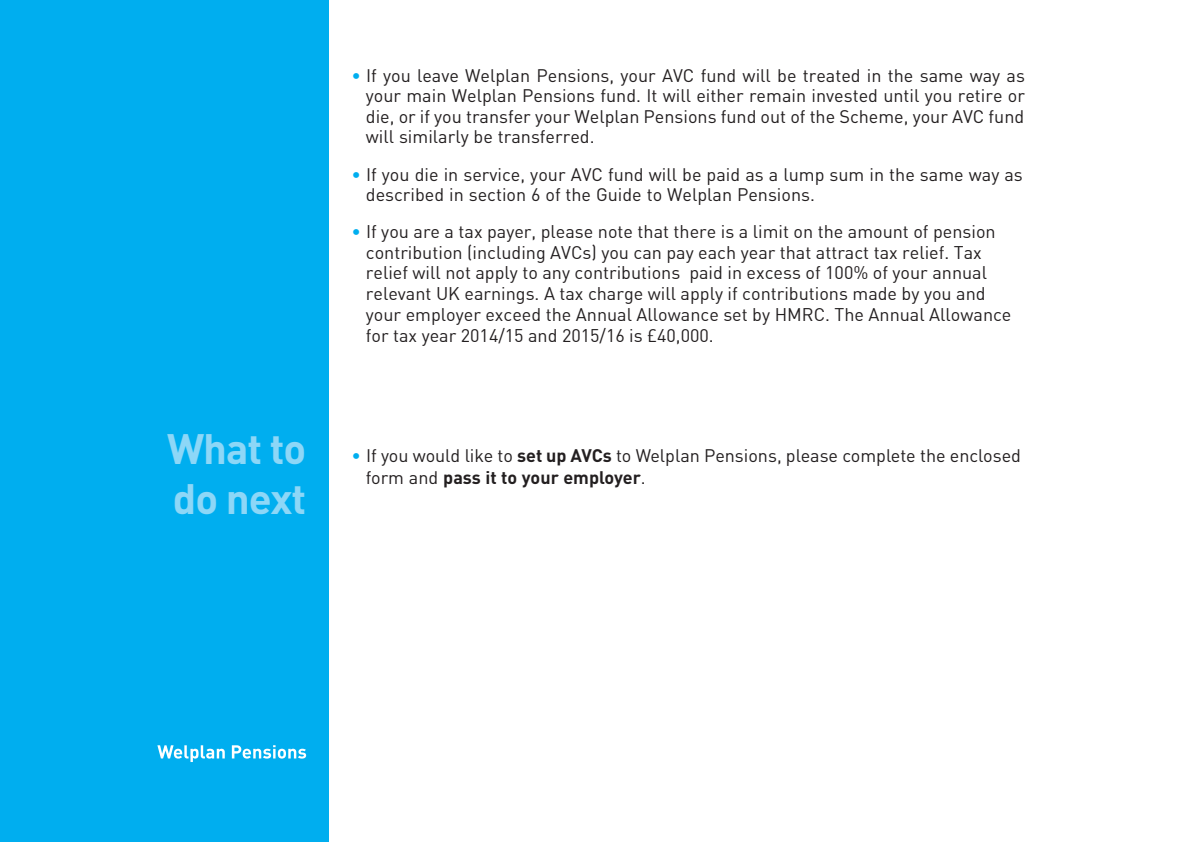
<style>
.page{position:relative;width:1191px;height:842px;background:#fff}
.page>*{position:absolute;margin:0;border:0;box-sizing:border-box;transform-origin:0 0}
.t1{font:700 42px/50px "DIN";letter-spacing:-.025em;color:#8dd7f7}
.t2{font:18px/20.4px "DIN";color:#231f20}
.t3{font:18px/20.8px "DIN Offc";color:#231f20}
.s1{color:#00aeef}
.s2{font-family:"DIN";color:#00aeef}
.s3{font-weight:700}
</style>
<div class="page">
<div style="left:0;top:0;width:329px;height:842px;background:#00aeef"></div>
<svg style="left:157px;top:745px;width:68px;height:17px"></svg>
<svg style="left:232px;top:745px;width:74px;height:14px"></svg>
<h1 class="t1" style="left:167px;top:425px;width:141px">What to do next</h1>
<p class="t2" style="left:366px;top:66px;width:660px;text-align:justify;text-indent:-14px"><span class="s1">•</span> If you leave Welplan Pensions, your AVC fund will be treated in the same way as your main Welplan Pensions fund. It will either remain invested until you retire or die, or if you transfer your Welplan Pensions fund out of the Scheme, your AVC fund will similarly be transferred.</p>
<p class="t2" style="left:366px;top:166px;width:658px;line-height:19.4px;text-indent:-14px"><span class="s1">•</span> If you die in service, your AVC fund will be paid as a lump sum in the same way as described in section 6 of the Guide to Welplan Pensions.</p>
<p class="t3" style="left:366px;top:221px;width:647px;text-indent:-14px"><span class="s2">•</span> If you are a tax payer, please note that there is a limit on the amount of pension contribution (including AVCs) you can pay each year that attract tax relief. Tax relief will not apply to any contributions paid in excess of 100% of your annual relevant UK earnings. A tax charge will apply if contributions made by you and your employer exceed the Annual Allowance set by HMRC. The Annual Allowance for tax year 2014/15 and 2015/16 is £40,000.</p>
<p class="t2" style="left:366px;top:445px;width:656px;line-height:22.2px;text-indent:-14px"><span class="s1">•</span> If you would like to <span class="s3">set up AVCs</span> to Welplan Pensions, please complete the enclosed form and <span class="s3">pass it to your employer</span>.</p>
</div>
